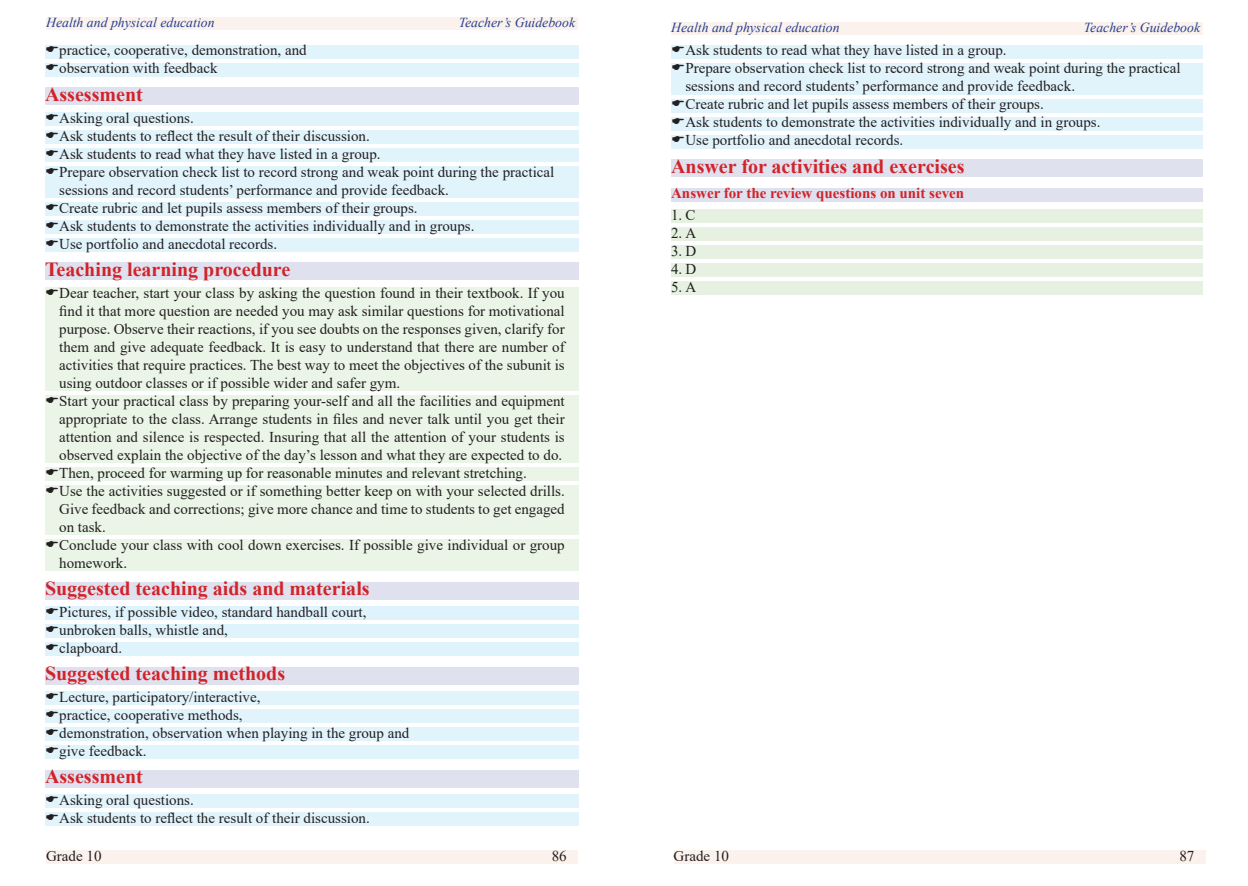
<style>
.page{position:relative;width:1248px;height:886px;background:#fff}
.page>*{position:absolute;margin:0;border:0;box-sizing:border-box;transform-origin:0 0}
.title2{font:700 20px "Times New Roman";color:#d1232a}
.answer{font:15px/18px "Times New Roman";color:#231f20}
.title_3{font:700 15px "Times New Roman";color:#d1232a}
.t1{font:italic 13.75px "Times New Roman";color:#253f8e}
</style>
<div class="page">
<div style="left:46px;top:18px;width:532px;height:12px;background:#fbf2ed"></div>
<div style="left:671px;top:23px;width:531px;height:12px;background:#fbf2ed"></div>
<div style="left:673px;top:850px;width:532px;height:14px;background:#fbf2ed"></div>
<div style="left:46px;top:850px;width:532px;height:14px;background:#fbf2ed"></div>
<div style="left:45px;top:45px;width:534px;height:14px;background:#e1f4fc"></div>
<div style="left:45px;top:63px;width:534px;height:14px;background:#e1f4fc"></div>
<div style="left:45px;top:87px;width:534px;height:18px;background:#e0e1ee"></div>
<div style="left:45px;top:112px;width:534px;height:14px;background:#e1f4fc"></div>
<div style="left:45px;top:130px;width:534px;height:14px;background:#e1f4fc"></div>
<div style="left:45px;top:148px;width:534px;height:14px;background:#e1f4fc"></div>
<div style="left:45px;top:166px;width:534px;height:32px;background:#e1f4fc"></div>
<div style="left:45px;top:202px;width:534px;height:14px;background:#e1f4fc"></div>
<div style="left:45px;top:220px;width:534px;height:14px;background:#e1f4fc"></div>
<div style="left:45px;top:238px;width:534px;height:14px;background:#e1f4fc"></div>
<div style="left:45px;top:262px;width:534px;height:18px;background:#e0e1ee"></div>
<div style="left:45px;top:287px;width:534px;height:104px;background:#eaf4e7"></div>
<div style="left:45px;top:395px;width:534px;height:68px;background:#eaf4e7"></div>
<div style="left:45px;top:467px;width:534px;height:14px;background:#eaf4e7"></div>
<div style="left:45px;top:485px;width:534px;height:50px;background:#eaf4e7"></div>
<div style="left:45px;top:539px;width:534px;height:32px;background:#eaf4e7"></div>
<div style="left:45px;top:582px;width:534px;height:17px;background:#e0e1ee"></div>
<div style="left:45px;top:606px;width:534px;height:14px;background:#dff3fc"></div>
<div style="left:45px;top:624px;width:534px;height:14px;background:#dff3fc"></div>
<div style="left:45px;top:642px;width:534px;height:14px;background:#dff3fc"></div>
<div style="left:45px;top:667px;width:534px;height:18px;background:#e0e1ee"></div>
<div style="left:45px;top:691px;width:534px;height:14px;background:#e1f4fc"></div>
<div style="left:45px;top:709px;width:534px;height:14px;background:#e1f4fc"></div>
<div style="left:45px;top:727px;width:534px;height:14px;background:#e1f4fc"></div>
<div style="left:45px;top:745px;width:534px;height:14px;background:#e1f4fc"></div>
<div style="left:45px;top:770px;width:534px;height:18px;background:#e0e1ee"></div>
<div style="left:45px;top:794px;width:534px;height:14px;background:#e1f4fc"></div>
<div style="left:45px;top:812px;width:534px;height:14px;background:#e1f4fc"></div>
<div style="left:671px;top:45px;width:531px;height:14px;background:#e1f4fc"></div>
<div style="left:671px;top:63px;width:531px;height:32px;background:#e1f4fc"></div>
<div style="left:671px;top:99px;width:531px;height:14px;background:#e1f4fc"></div>
<div style="left:671px;top:117px;width:531px;height:14px;background:#e1f4fc"></div>
<div style="left:671px;top:135px;width:531px;height:14px;background:#e1f4fc"></div>
<div style="left:671px;top:159px;width:531px;height:18px;background:#e0e1ee"></div>
<div style="left:671px;top:188px;width:531px;height:13px;background:#e0e1ee"></div>
<div style="left:671px;top:209px;width:531px;height:14px;background:#e7f1e2"></div>
<div style="left:671px;top:227px;width:531px;height:14px;background:#e7f1e2"></div>
<div style="left:671px;top:245px;width:531px;height:14px;background:#e7f1e2"></div>
<div style="left:671px;top:263px;width:531px;height:14px;background:#e7f1e2"></div>
<div style="left:671px;top:281px;width:531px;height:14px;background:#e7f1e2"></div>
<p class="t1" style="left:46px;top:13px;width:170px">Health and physical education</p>
<p class="t1" style="left:459px;top:13px;width:118px">Teacher’s Guidebook</p>
<p class="t1" style="left:671px;top:18px;width:170px">Health and physical education</p>
<p class="t1" style="left:1083px;top:18px;width:118px">Teacher’s Guidebook</p>
<p class="answer" style="left:59px;top:41px;width:249px">practice, cooperative, demonstration, and</p>
<p class="answer" style="left:59px;top:59px;width:160px">observation with feedback</p>
<p class="title2" style="left:45px;top:80px;width:99px">Assessment</p>
<p class="answer" style="left:59px;top:108px;width:136px">Asking oral questions.</p>
<p class="answer" style="left:59px;top:126px;width:312px">Ask students to reflect the result of their discussion.</p>
<p class="answer" style="left:59px;top:144px;width:323px">Ask students to read what they have listed in a group.</p>
<p class="answer" style="left:59px;top:162px;width:496px">Prepare observation check list to record strong and weak point during the practical sessions and record students’ performance and provide feedback.</p>
<p class="answer" style="left:59px;top:198px;width:360px">Create rubric and let pupils assess members of their groups.</p>
<p class="answer" style="left:59px;top:216px;width:416px">Ask students to demonstrate the activities individually and in groups.</p>
<p class="answer" style="left:59px;top:234px;width:219px">Use portfolio and anecdotal records.</p>
<p class="title2" style="left:45px;top:255px;width:247px">Teaching learning procedure</p>
<p class="answer" style="left:59px;top:283px;width:507px;text-align:justify">Dear teacher, start your class by asking the question found in their textbook. If you find it that more question are needed you may ask similar questions for motivational purpose. Observe their reactions, if you see doubts on the responses given, clarify for them and give adequate feedback. It is easy to understand that there are number of activities that require practices. The best way to meet the objectives of the subunit is using outdoor classes or if possible wider and safer gym.</p>
<p class="answer" style="left:59px;top:391px;width:507px;text-align:justify">Start your practical class by preparing your-self and all the facilities and equipment appropriate to the class. Arrange students in files and never talk until you get their attention and silence is respected. Insuring that all the attention of your students is observed explain the objective of the day’s lesson and what they are expected to do.</p>
<p class="answer" style="left:59px;top:463px;width:469px">Then, proceed for warming up for reasonable minutes and relevant stretching.</p>
<p class="answer" style="left:59px;top:481px;width:507px;text-align:justify">Use the activities suggested or if something better keep on with your selected drills.<br>Give feedback and corrections; give more chance and time to students to get engaged on task.</p>
<p class="answer" style="left:59px;top:535px;width:507px">Conclude your class with cool down exercises. If possible give individual or group homework.</p>
<p class="title2" style="left:45px;top:574px;width:326px">Suggested teaching aids and materials</p>
<p class="answer" style="left:59px;top:602px;width:309px">Pictures, if possible video, standard handball court,</p>
<p class="answer" style="left:59px;top:620px;width:170px">unbroken balls, whistle and,</p>
<p class="answer" style="left:59px;top:638px;width:64px">clapboard.</p>
<p class="title2" style="left:45px;top:659px;width:241px">Suggested teaching methods</p>
<p class="answer" style="left:59px;top:687px;width:203px">Lecture, participatory/interactive,</p>
<p class="answer" style="left:59px;top:705px;width:185px">practice, cooperative methods,</p>
<p class="answer" style="left:59px;top:723px;width:351px">demonstration, observation when playing in the group and</p>
<p class="answer" style="left:59px;top:741px;width:89px">give feedback.</p>
<p class="title2" style="left:45px;top:762px;width:99px">Assessment</p>
<p class="answer" style="left:59px;top:790px;width:136px">Asking oral questions.</p>
<p class="answer" style="left:59px;top:808px;width:312px">Ask students to reflect the result of their discussion.</p>
<p class="answer" style="left:685px;top:41px;width:323px">Ask students to read what they have listed in a group.</p>
<p class="answer" style="left:685px;top:59px;width:496px">Prepare observation check list to record strong and weak point during the practical sessions and record students’ performance and provide feedback.</p>
<p class="answer" style="left:685px;top:95px;width:360px">Create rubric and let pupils assess members of their groups.</p>
<p class="answer" style="left:685px;top:113px;width:416px">Ask students to demonstrate the activities individually and in groups.</p>
<p class="answer" style="left:685px;top:131px;width:219px">Use portfolio and anecdotal records.</p>
<p class="title2" style="left:671px;top:152px;width:295px">Answer for activities and exercises</p>
<p class="title_3" style="left:671px;top:182px;width:294px">Answer for the review questions on unit seven</p>
<p class="answer" style="left:671px;top:205px;width:26px">1.C</p>
<p class="answer" style="left:671px;top:223px;width:27px">2.A</p>
<p class="answer" style="left:671px;top:241px;width:27px">3.D</p>
<p class="answer" style="left:671px;top:259px;width:27px">4.D</p>
<p class="answer" style="left:671px;top:277px;width:27px">5.A</p>
<p class="answer" style="left:46px;top:846px;width:57px">Grade 10</p>
<p class="answer" style="left:551px;top:846px;width:16px">86</p>
<p class="answer" style="left:673px;top:846px;width:57px">Grade 10</p>
<p class="answer" style="left:1179px;top:846px;width:16px">87</p>
</div>
